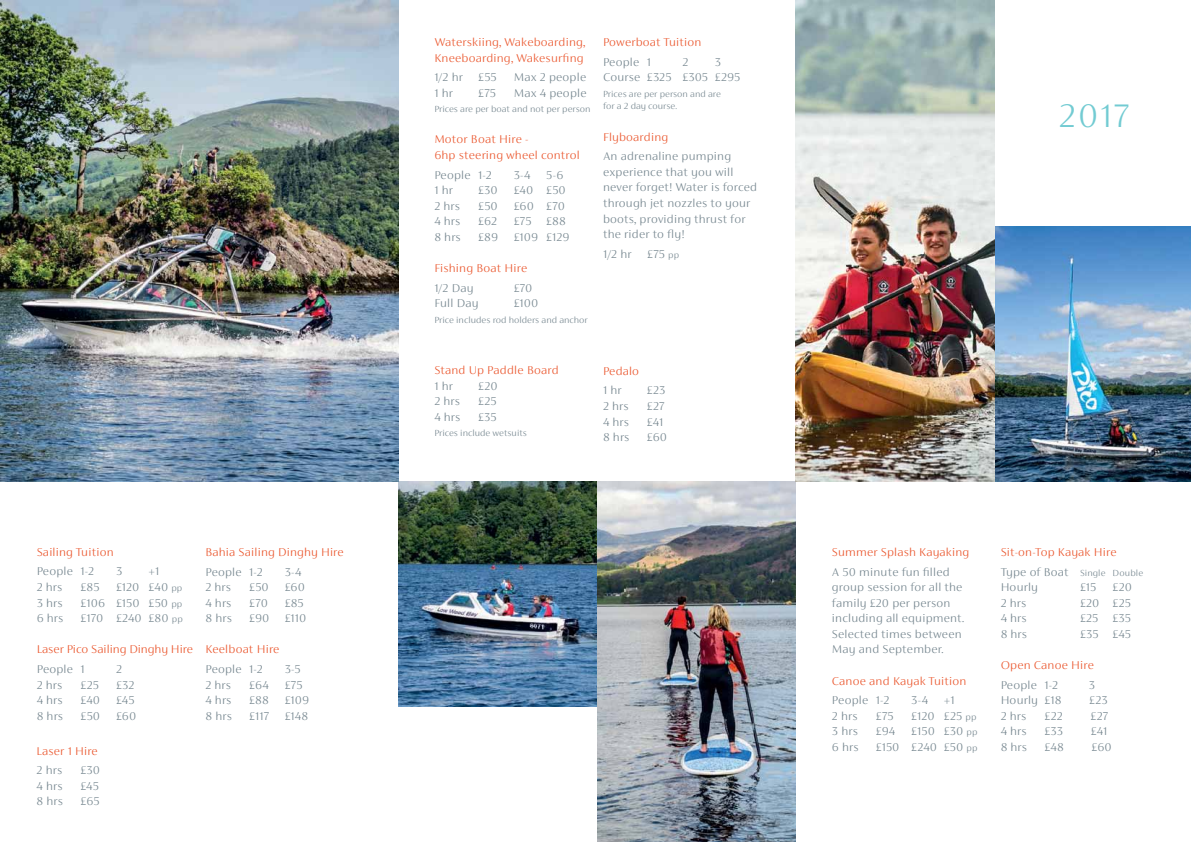
<style>
.page{position:relative;width:1191px;height:842px;background:#fff}
.page>*{position:absolute;margin:0;border:0;box-sizing:border-box;transform-origin:0 0}
.t1{font:200 36.8px "FS Siena";color:#72cbd2}
.t2{font:200 12.7px/15.6px "FS Siena";letter-spacing:.015em;color:#73848d}
.t3{font:200 12.7px/15.6px "FS Siena";letter-spacing:.015em;color:#ea5329}
.t4{font:200 9.9px/12.8px "FS Siena";color:#73848d}
.s1{font-size:9.9px}
.s2{font-size:12.7px}
</style>
<div class="page">
<img style="left:398px;top:481px;width:199px;height:226px">
<img style="left:597px;top:481px;width:199px;height:361px">
<img style="left:994px;top:227px;width:197px;height:254px">
<img style="left:796px;top:0;width:198px;height:481px">
<img style="left:1px;top:0;width:397px;height:481px">
<p class="t3" style="left:37px;top:544px;width:78px">Sailing Tuition</p>
<p class="t2" style="left:37px;top:564px;width:59px">People 1-2</p>
<p class="t2" style="left:116px;top:564px;width:8px">3</p>
<p class="t2" style="left:149px;top:564px;width:12px">+1</p>
<p class="t2" style="left:37px;top:579px;width:27px">2 hrs</p>
<p class="t2" style="left:81px;top:579px;width:20px">£85</p>
<p class="t2" style="left:116px;top:579px;width:68px">£120 £40 <span class="s1">pp</span></p>
<p class="t2" style="left:37px;top:595px;width:27px">3 hrs</p>
<p class="t2" style="left:81px;top:595px;width:103px">£106 £150 £50 <span class="s1">pp</span></p>
<p class="t2" style="left:37px;top:610px;width:28px">6 hrs</p>
<p class="t2" style="left:81px;top:610px;width:104px">£170 £240 £80 <span class="s1">pp</span></p>
<p class="t3" style="left:37px;top:642px;width:158px">Laser Pico Sailing Dinghy Hire</p>
<p class="t2" style="left:37px;top:661px;width:50px">People 1</p>
<p class="t2" style="left:116px;top:661px;width:7px">2</p>
<p class="t2" style="left:37px;top:677px;width:27px">2 hrs</p>
<p class="t2" style="left:81px;top:677px;width:20px">£25</p>
<p class="t2" style="left:116px;top:677px;width:20px">£32</p>
<p class="t2" style="left:37px;top:692px;width:28px">4 hrs</p>
<p class="t2" style="left:81px;top:692px;width:21px">£40</p>
<p class="t2" style="left:116px;top:692px;width:20px">£45</p>
<p class="t2" style="left:37px;top:708px;width:28px">8 hrs</p>
<p class="t2" style="left:81px;top:708px;width:21px">£50</p>
<p class="t2" style="left:116px;top:708px;width:22px">£60</p>
<p class="t3" style="left:37px;top:743px;width:63px">Laser 1 Hire</p>
<p class="t2" style="left:37px;top:762px;width:27px">2 hrs</p>
<p class="t2" style="left:80px;top:762px;width:21px">£30</p>
<p class="t2" style="left:37px;top:778px;width:28px">4 hrs</p>
<p class="t2" style="left:80px;top:778px;width:20px">£45</p>
<p class="t2" style="left:37px;top:793px;width:28px">8 hrs</p>
<p class="t2" style="left:80px;top:793px;width:21px">£65</p>
<p class="t3" style="left:205px;top:544px;width:140px">Bahia Sailing Dinghy Hire</p>
<p class="t2" style="left:205px;top:564px;width:59px">People 1-2</p>
<p class="t2" style="left:285px;top:564px;width:18px">3-4</p>
<p class="t2" style="left:205px;top:579px;width:27px">2 hrs</p>
<p class="t2" style="left:249px;top:579px;width:21px">£50</p>
<p class="t2" style="left:285px;top:579px;width:22px">£60</p>
<p class="t2" style="left:205px;top:595px;width:28px">4 hrs</p>
<p class="t2" style="left:249px;top:595px;width:20px">£70</p>
<p class="t2" style="left:285px;top:595px;width:20px">£85</p>
<p class="t2" style="left:205px;top:610px;width:28px">8 hrs</p>
<p class="t2" style="left:249px;top:610px;width:58px">£90 £110</p>
<p class="t3" style="left:205px;top:642px;width:76px">Keelboat Hire</p>
<p class="t2" style="left:205px;top:661px;width:59px">People 1-2</p>
<p class="t2" style="left:285px;top:661px;width:17px">3-5</p>
<p class="t2" style="left:205px;top:677px;width:27px">2 hrs</p>
<p class="t2" style="left:249px;top:677px;width:55px">£64 £75</p>
<p class="t2" style="left:205px;top:692px;width:28px">4 hrs</p>
<p class="t2" style="left:249px;top:692px;width:61px">£88 £109</p>
<p class="t2" style="left:205px;top:708px;width:28px">8 hrs</p>
<p class="t2" style="left:249px;top:708px;width:60px">£117 £148</p>
<p class="t3" style="left:434px;top:34px;width:152px">Waterskiing, Wakeboarding,<br>Kneeboarding, Wakesurfing</p>
<p class="t2" style="left:434px;top:69px;width:64px">1/2 hr £55</p>
<p class="t2" style="left:513px;top:69px;width:74px">Max 2 people</p>
<p class="t2" style="left:434px;top:85px;width:20px">1 hr</p>
<p class="t2" style="left:478px;top:85px;width:19px">£75</p>
<p class="t2" style="left:513px;top:85px;width:74px">Max 4 people</p>
<p class="t4" style="left:434px;top:103px;width:158px">Prices are per boat and not per person</p>
<p class="t3" style="left:434px;top:132px;width:147px">Motor Boat Hire -<br>6hp steering wheel control</p>
<p class="t2" style="left:434px;top:167px;width:59px">People 1-2</p>
<p class="t2" style="left:513px;top:167px;width:51px">3-4 5-6</p>
<p class="t2" style="left:434px;top:182px;width:20px">1 hr</p>
<p class="t2" style="left:478px;top:182px;width:21px">£30</p>
<p class="t2" style="left:513px;top:182px;width:54px">£40 £50</p>
<p class="t2" style="left:434px;top:198px;width:27px">2 hrs</p>
<p class="t2" style="left:478px;top:198px;width:21px">£50</p>
<p class="t2" style="left:513px;top:198px;width:53px">£60 £70</p>
<p class="t2" style="left:434px;top:214px;width:28px">4 hrs</p>
<p class="t2" style="left:478px;top:214px;width:20px">£62</p>
<p class="t2" style="left:513px;top:214px;width:54px">£75 £88</p>
<p class="t2" style="left:434px;top:229px;width:28px">8 hrs</p>
<p class="t2" style="left:478px;top:229px;width:93px">£89 £109 £129</p>
<p class="t3" style="left:434px;top:260px;width:94px">Fishing Boat Hire</p>
<p class="t2" style="left:434px;top:280px;width:41px">1/2 Day</p>
<p class="t2" style="left:513px;top:280px;width:20px">£70</p>
<p class="t2" style="left:434px;top:295px;width:46px">Full Day</p>
<p class="t2" style="left:513px;top:295px;width:26px">£100</p>
<p class="t4" style="left:434px;top:313px;width:155px">Price includes rod holders and anchor</p>
<p class="t3" style="left:603px;top:34px;width:100px">Powerboat Tuition</p>
<p class="t2" style="left:603px;top:54px;width:50px">People 1</p>
<p class="t2" style="left:682px;top:54px;width:7px">2</p>
<p class="t2" style="left:603px;top:54px;width:139px;text-indent:112px">3<br>Course £325 £305 £295</p>
<p class="t4" style="left:603px;top:87px;width:119px">Prices are per person and are for a 2 day course.</p>
<p class="t3" style="left:603px;top:129px;width:67px">Flyboarding</p>
<p class="t2" style="left:603px;top:148px;width:156px">An adrenaline pumping experience that you will never forget! Water is forced through jet nozzles to your boots, providing thrust for the rider to fly!</p>
<p class="t2" style="left:603px;top:246px;width:78px">1/2 hr £75 <span class="s1">pp</span></p>
<p class="t3" style="left:434px;top:362px;width:126px">Stand Up Paddle Board</p>
<p class="t2" style="left:434px;top:378px;width:20px">1 hr</p>
<p class="t2" style="left:478px;top:378px;width:21px">£20</p>
<p class="t2" style="left:434px;top:393px;width:27px">2 hrs</p>
<p class="t2" style="left:478px;top:393px;width:20px">£25</p>
<p class="t2" style="left:434px;top:409px;width:28px">4 hrs</p>
<p class="t2" style="left:478px;top:409px;width:20px">£35</p>
<p class="t4" style="left:434px;top:427px;width:94px">Prices include wetsuits</p>
<p class="t3" style="left:603px;top:363px;width:37px">Pedalo</p>
<p class="t2" style="left:603px;top:383px;width:20px">1 hr</p>
<p class="t2" style="left:647px;top:383px;width:20px">£23</p>
<p class="t2" style="left:603px;top:398px;width:27px">2 hrs</p>
<p class="t2" style="left:647px;top:398px;width:19px">£27</p>
<p class="t2" style="left:603px;top:414px;width:28px">4 hrs</p>
<p class="t2" style="left:647px;top:414px;width:18px">£41</p>
<p class="t2" style="left:603px;top:429px;width:28px">8 hrs</p>
<p class="t2" style="left:647px;top:429px;width:22px">£60</p>
<h1 class="t1" style="left:1058px;top:96px;width:72px">2017</h1>
<p class="t3" style="left:832px;top:544px;width:139px">Summer Splash Kayaking</p>
<p class="t2" style="left:832px;top:564px;width:134px">A 50 minute fun filled group session for all the family £20 per person including all equipment.<br>Selected times between<br>May and September.</p>
<p class="t3" style="left:832px;top:673px;width:136px">Canoe and Kayak Tuition</p>
<p class="t2" style="left:832px;top:692px;width:59px">People 1-2</p>
<p class="t2" style="left:911px;top:692px;width:45px">3-4 +1</p>
<p class="t2" style="left:832px;top:708px;width:27px">2 hrs</p>
<p class="t2" style="left:876px;top:708px;width:19px">£75</p>
<p class="t2" style="left:911px;top:708px;width:67px">£120 £25 <span class="s1">pp</span></p>
<p class="t2" style="left:832px;top:723px;width:27px">3 hrs</p>
<p class="t2" style="left:876px;top:723px;width:21px">£94</p>
<p class="t2" style="left:911px;top:723px;width:68px">£150 £30 <span class="s1">pp</span></p>
<p class="t2" style="left:832px;top:739px;width:28px">6 hrs</p>
<p class="t2" style="left:876px;top:739px;width:103px">£150 £240 £50 <span class="s1">pp</span></p>
<p class="t3" style="left:1000px;top:544px;width:118px">Sit-on-Top Kayak Hire</p>
<p class="t4" style="left:1000px;top:566px;width:144px"><span class="s2">Type of Boat</span> Single Double</p>
<p class="t2" style="left:1000px;top:579px;width:39px">Hourly</p>
<p class="t2" style="left:1080px;top:579px;width:18px">£15</p>
<p class="t2" style="left:1112px;top:579px;width:21px">£20</p>
<p class="t2" style="left:1000px;top:595px;width:27px">2 hrs</p>
<p class="t2" style="left:1080px;top:595px;width:52px">£20 £25</p>
<p class="t2" style="left:1000px;top:610px;width:28px">4 hrs</p>
<p class="t2" style="left:1080px;top:610px;width:53px">£25 £35</p>
<p class="t2" style="left:1000px;top:626px;width:28px">8 hrs</p>
<p class="t2" style="left:1080px;top:626px;width:53px">£35 £45</p>
<p class="t3" style="left:1000px;top:657px;width:95px">Open Canoe Hire</p>
<p class="t2" style="left:1000px;top:677px;width:59px">People 1-2</p>
<p class="t2" style="left:1088px;top:677px;width:8px">3</p>
<p class="t2" style="left:1000px;top:692px;width:62px">Hourly £18</p>
<p class="t2" style="left:1089px;top:692px;width:20px">£23</p>
<p class="t2" style="left:1000px;top:708px;width:27px">2 hrs</p>
<p class="t2" style="left:1044px;top:708px;width:20px">£22</p>
<p class="t2" style="left:1090px;top:708px;width:19px">£27</p>
<p class="t2" style="left:1000px;top:723px;width:28px">4 hrs</p>
<p class="t2" style="left:1044px;top:723px;width:20px">£33</p>
<p class="t2" style="left:1090px;top:723px;width:18px">£41</p>
<p class="t2" style="left:1000px;top:739px;width:28px">8 hrs</p>
<p class="t2" style="left:1044px;top:739px;width:21px">£48</p>
<p class="t2" style="left:1091px;top:739px;width:22px">£60</p>
</div>
